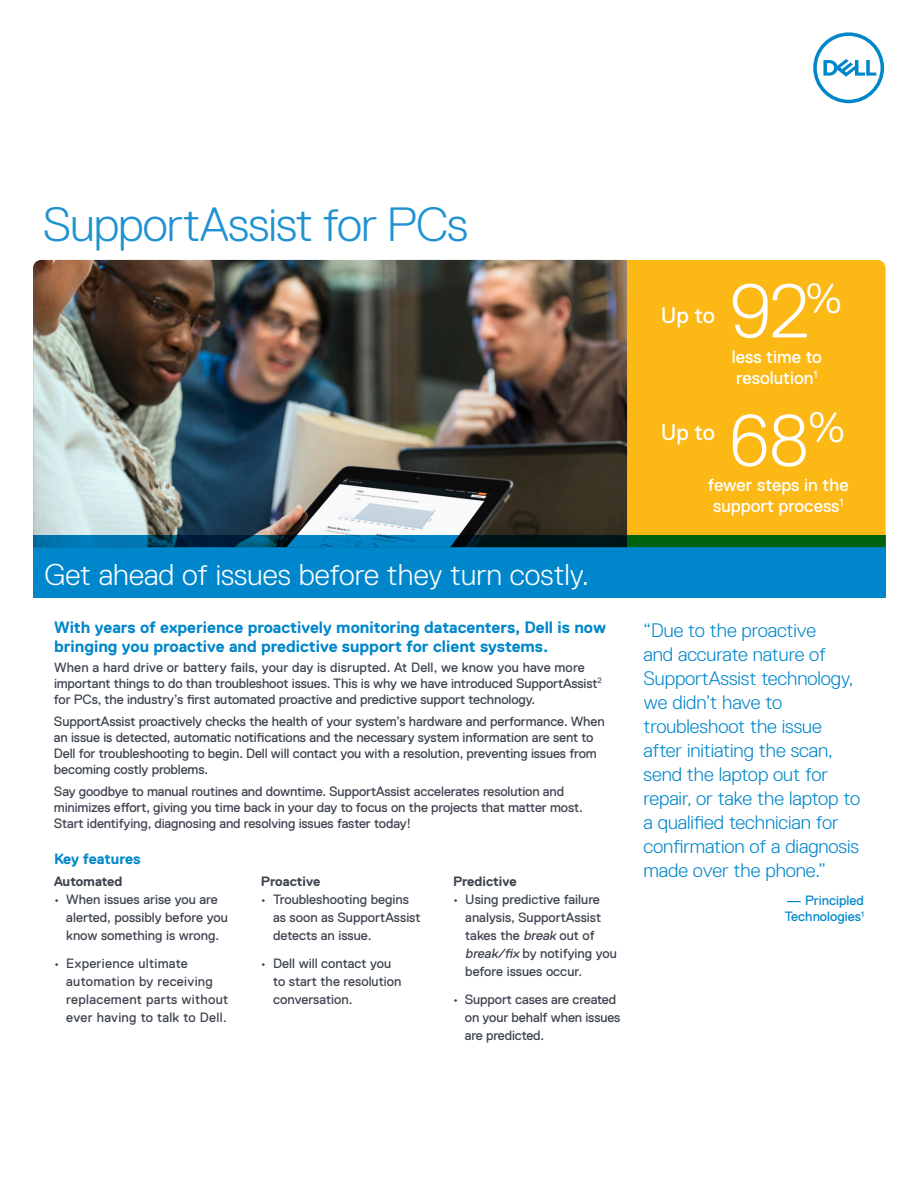
<style>
.page{position:relative;width:918px;height:1188px;background:#fff}
.page>*{position:absolute;margin:0;border:0;box-sizing:border-box;transform-origin:0 0}
.Body_Copy{font:300 75.75px "Dell Replica";color:#fff}
.Body_Copy-2{font:300 72.9px "Dell Replica";color:#fff}
.Document_Title{font:300 48px "Dell Replica";letter-spacing:-.02em;color:#1f92d1}
.Document_Subtitle{font:300 30px "Dell Replica";color:#fff}
.t1{font:22.5px "Dell Replica";letter-spacing:-.01em;color:#fff}
.Body_Copy-3{font:300 19.5px/24px "Dell Replica";letter-spacing:-.005em;color:#0087cb}
.t2{font:18px/21px "Dell Replica";color:#fff}
.Body_Heading{font:700 16.5px/19.5px "Dell Replica";color:#0087cb}
.Body_Heading-2{font:700 15px "Dell Replica";letter-spacing:-.01em;color:#0087cb}
.Body_Copy-4{font:13.5px/18px "Dell Replica";letter-spacing:-.01em;color:#3e444f}
.Body_Copy-5{font:13.5px/18px "Dell Replica";letter-spacing:.02em;color:#3e444f}
.Body_Copy-6{font:700 13.5px "Dell Replica";color:#3e444f}
.Body_Copy-7{font:13.5px/16.5px "Dell Replica";color:#0087cb}
.s1{font-style:italic}
</style>
<div class="page">
<img style="left:33px;top:260px;width:594px;height:275px">
<div style="left:627px;top:260px;width:259px;height:275px;background:#fcb814"></div>
<svg style="left:33px;top:535px;width:853px;height:63px;background:#007cb3"></svg>
<svg style="left:813px;top:32px;width:71px;height:71px"></svg>
<p class="Document_Title" style="left:43px;top:198px;width:427px">SupportAssist for PCs</p>
<p class="Document_Subtitle" style="left:44px;top:558px;width:546px">Get ahead of issues before they turn costly.</p>
<p class="Body_Heading" style="left:54px;top:617px;width:554px">With years of experience proactively monitoring datacenters, Dell is now bringing you proactive and predictive support for client systems.</p>
<p class="Body_Copy-4" style="left:54px;top:659px;width:549px;line-height:16.2px">When a hard drive or battery fails, your day is disrupted. At Dell, we know you have more important things to do than troubleshoot issues. This is why we have introduced SupportAssist<sup>2 </sup>for PCs, the industry’s first automated proactive and predictive support technology.</p>
<p class="Body_Copy-4" style="left:54px;top:713px;width:552px;line-height:16.2px">SupportAssist proactively checks the health of your system’s hardware and performance. When an issue is detected, automatic notifications and the necessary system information are sent to Dell for troubleshooting to begin. Dell will contact you with a resolution, preventing issues from becoming costly problems.</p>
<p class="Body_Copy-4" style="left:54px;top:783px;width:530px;line-height:16.2px">Say goodbye to manual routines and downtime. SupportAssist accelerates resolution and minimizes effort, giving you time back in your day to focus on the projects that matter most.<br>Start identifying, diagnosing and resolving issues faster today!</p>
<p class="Body_Heading-2" style="left:54px;top:851px;width:88px">Key features</p>
<p class="Body_Copy-6" style="left:54px;top:873px;width:70px">Automated</p>
<p class="Body_Copy-4" style="left:66px;top:890px;width:163px;text-indent:-12px">• When issues arise you are alerted, possibly before you know something is wrong.</p>
<p class="Body_Copy-5" style="left:66px;top:955px;width:164px;text-indent:-12px">• Experience ultimate automation by receiving replacement parts without ever having to talk to Dell.</p>
<p class="Body_Copy-6" style="left:261px;top:873px;width:61px">Proactive</p>
<p class="Body_Copy-4" style="left:273px;top:890px;width:149px;text-indent:-12px">• Troubleshooting begins as soon as SupportAssist detects an issue.</p>
<p class="Body_Copy-4" style="left:273px;top:955px;width:130px;text-indent:-12px">• Dell will contact you to start the resolution conversation.</p>
<p class="Body_Copy-6" style="left:453px;top:873px;width:65px">Predictive</p>
<p class="Body_Copy-4" style="left:465px;top:890px;width:153px;text-indent:-12px">• Using predictive failure analysis, SupportAssist takes the <span class="s1">break</span> out of <span class="s1">break/fix</span> by notifying you before issues occur.</p>
<p class="Body_Copy-4" style="left:465px;top:991px;width:157px;text-indent:-12px">• Support cases are created on your behalf when issues are predicted.</p>
<p class="t1" style="left:661px;top:303px;width:56px">Up to</p>
<p class="Body_Copy" style="left:730px;top:269px;width:114px">92<sup>%</sup></p>
<p class="t2" style="left:732px;top:346px;width:92px">less time to resolution<sup>1</sup></p>
<p class="Body_Copy-2" style="left:729px;top:400px;width:117px">68<sup>%</sup></p>
<p class="t2" style="left:708px;top:475px;width:142px">fewer steps in the support process<sup>1</sup></p>
<p class="t1" style="left:661px;top:420px;width:56px">Up to</p>
<p class="Body_Copy-3" style="left:644px;top:619px;width:218px">“Due to the proactive<br>and accurate nature of<br>SupportAssist technology, we didn’t have to troubleshoot the issue after initiating the scan, send the laptop out for repair, or take the laptop to a qualified technician for confirmation of a diagnosis made over the phone.”</p>
<p class="Body_Copy-7" style="left:785px;top:892px;width:81px">— Principled<br>Technologies<sup>1</sup></p>
</div>
